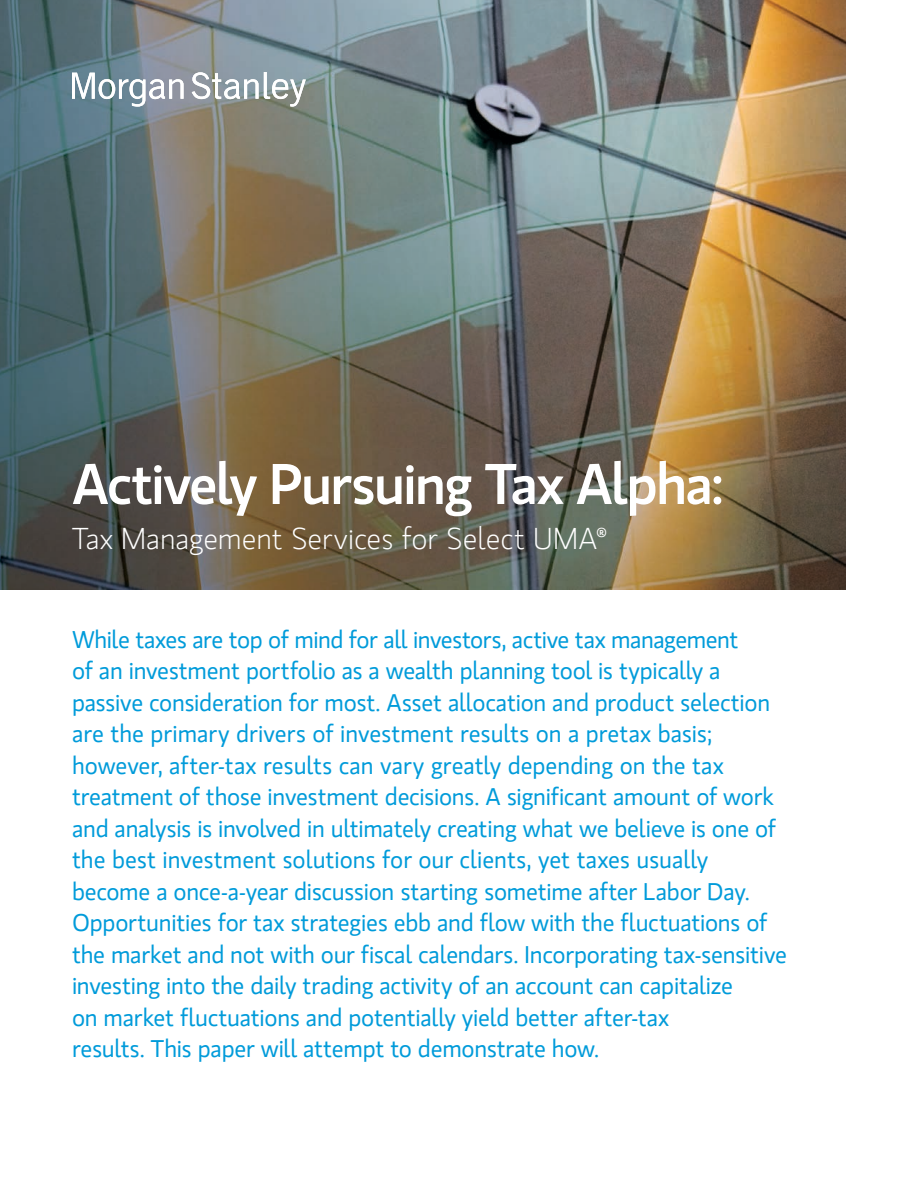
<style>
.page{position:relative;width:918px;height:1188px;background:#fff}
.page>*{position:absolute;margin:0;border:0;box-sizing:border-box;transform-origin:0 0}
.t1{font:500 57px "MS Gloriola II Std";letter-spacing:-.03em;color:#fff}
.t2{font:300 30px "MS Gloriola II Std";letter-spacing:-.005em;color:#fff}
.t3{font:24px/31.5px "MS Gloriola II Std";letter-spacing:-.01em;color:#009bda}
.s1{font-size:25.5px}
</style>
<div class="page">
<img style="left:0;top:0;width:846px;height:589px">
<svg style="left:192px;top:72px;width:114px;height:35px"></svg>
<svg style="left:72px;top:73px;width:112px;height:34px"></svg>
<h1 class="t1" style="left:72px;top:444px;width:653px">Actively Pursuing Tax Alpha:</h1>
<p class="t2" style="left:72px;top:519px;width:537px">Tax Management Services for Select UMA<span class="s1">®</span></p>
<p class="t3" style="left:72px;top:623px;width:717px">While taxes are top of mind for all investors, active tax management<br>of an investment portfolio as a wealth planning tool is typically a passive consideration for most. Asset allocation and product selection are the primary drivers of investment results on a pretax basis; however, after-tax results can vary greatly depending on the tax treatment of those investment decisions. A significant amount of work and analysis is involved in ultimately creating what we believe is one of the best investment solutions for our clients, yet taxes usually become a once-a-year discussion starting sometime after Labor Day.<br>Opportunities for tax strategies ebb and flow with the fluctuations of the market and not with our fiscal calendars. Incorporating tax-sensitive investing into the daily trading activity of an account can capitalize<br>on market fluctuations and potentially yield better after-tax<br>results. This paper will attempt to demonstrate how.</p>
</div>
